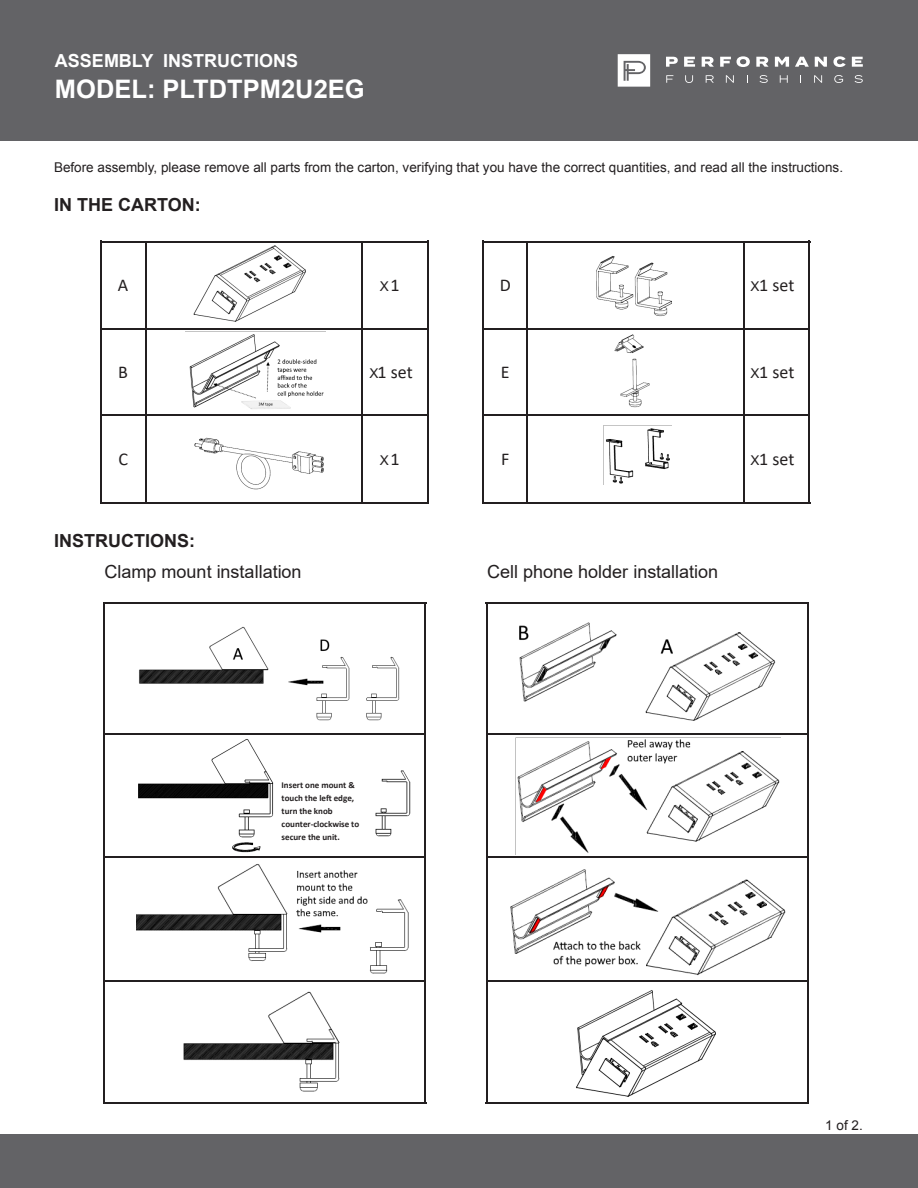
<style>
.page{position:relative;width:918px;height:1188px;background:#fff}
.page>*{position:absolute;margin:0;border:0;box-sizing:border-box;transform-origin:0 0}
.t1{font:700 25.5px "Arial";color:#fff}
.t2{font:18px "Arial";color:#231f20}
.t3{font:700 18px "Arial";color:#231f20}
.t4{font:18px "Calibri";color:#231f20}
.t5{font:700 18px "Arial";color:#fff}
.t6{font:16.5px "Arial";color:#231f20}
.t7{font:13.5px "Arial";color:#231f20}
.t8{font:700 9px/13px "Calibri";color:#231f20}
</style>
<div class="page">
<hr style="left:100px;top:241px;width:1px;height:261px;background:#231f20">
<hr style="left:145px;top:242px;width:1px;height:260px;background:#231f20">
<hr style="left:362px;top:242px;width:1px;height:260px;background:#231f20">
<hr style="left:427px;top:241px;width:1px;height:261px;background:#231f20">
<hr style="left:100px;top:241px;width:46px;height:1px;background:#231f20">
<hr style="left:101px;top:328px;width:45px;height:2px;background:#231f20">
<hr style="left:146px;top:241px;width:216px;height:1px;background:#231f20">
<hr style="left:146px;top:328px;width:216px;height:2px;background:#231f20">
<hr style="left:362px;top:241px;width:66px;height:1px;background:#231f20">
<hr style="left:362px;top:328px;width:65px;height:2px;background:#231f20">
<hr style="left:101px;top:415px;width:45px;height:1px;background:#231f20">
<hr style="left:146px;top:415px;width:216px;height:1px;background:#231f20">
<hr style="left:362px;top:415px;width:65px;height:1px;background:#231f20">
<hr style="left:100px;top:502px;width:46px;height:1px;background:#231f20">
<hr style="left:146px;top:502px;width:216px;height:1px;background:#231f20">
<hr style="left:362px;top:502px;width:66px;height:1px;background:#231f20">
<hr style="left:483px;top:241px;width:1px;height:261px;background:#231f20">
<hr style="left:527px;top:242px;width:1px;height:260px;background:#231f20">
<hr style="left:743px;top:242px;width:2px;height:260px;background:#231f20">
<hr style="left:809px;top:241px;width:1px;height:261px;background:#231f20">
<hr style="left:483px;top:241px;width:44px;height:1px;background:#231f20">
<hr style="left:484px;top:328px;width:43px;height:2px;background:#231f20">
<hr style="left:527px;top:241px;width:217px;height:1px;background:#231f20">
<hr style="left:527px;top:328px;width:217px;height:2px;background:#231f20">
<hr style="left:744px;top:241px;width:66px;height:1px;background:#231f20">
<hr style="left:744px;top:328px;width:65px;height:2px;background:#231f20">
<hr style="left:484px;top:415px;width:43px;height:1px;background:#231f20">
<hr style="left:527px;top:415px;width:217px;height:1px;background:#231f20">
<hr style="left:744px;top:415px;width:65px;height:1px;background:#231f20">
<hr style="left:483px;top:502px;width:44px;height:1px;background:#231f20">
<hr style="left:527px;top:502px;width:217px;height:1px;background:#231f20">
<hr style="left:744px;top:502px;width:66px;height:1px;background:#231f20">
<img style="left:193px;top:245px;width:113px;height:77px">
<img style="left:194px;top:437px;width:130px;height:53px">
<img style="left:596px;top:256px;width:76px;height:60px">
<img style="left:614px;top:334px;width:36px;height:73px">
<hr style="left:103px;top:602px;width:2px;height:501px;background:#231f20">
<hr style="left:425px;top:602px;width:1px;height:501px;background:#231f20">
<hr style="left:103px;top:602px;width:323px;height:2px;background:#231f20">
<hr style="left:105px;top:733px;width:320px;height:2px;background:#231f20">
<hr style="left:105px;top:857px;width:320px;height:1px;background:#231f20">
<hr style="left:105px;top:980px;width:320px;height:2px;background:#231f20">
<hr style="left:103px;top:1102px;width:323px;height:2px;background:#231f20">
<img style="left:139px;top:626px;width:261px;height:95px">
<img style="left:136px;top:864px;width:272px;height:110px">
<img style="left:183px;top:991px;width:157px;height:101px">
<hr style="left:486px;top:602px;width:1px;height:501px;background:#231f20">
<hr style="left:807px;top:602px;width:2px;height:501px;background:#231f20">
<hr style="left:486px;top:602px;width:323px;height:2px;background:#231f20">
<hr style="left:487px;top:733px;width:320px;height:2px;background:#231f20">
<hr style="left:487px;top:857px;width:320px;height:1px;background:#231f20">
<hr style="left:487px;top:980px;width:320px;height:2px;background:#231f20">
<hr style="left:486px;top:1102px;width:323px;height:2px;background:#231f20">
<img style="left:519px;top:622px;width:257px;height:99px">
<img style="left:186px;top:331px;width:140px;height:78px">
<img style="left:516px;top:737px;width:265px;height:116px">
<img style="left:510px;top:869px;width:276px;height:107px">
<img style="left:576px;top:990px;width:140px;height:107px">
<img style="left:138px;top:739px;width:273px;height:114px">
<img style="left:606px;top:428px;width:64px;height:56px">
<div style="left:0;top:0;width:918px;height:140px;background:#636366"></div>
<div style="left:0;top:1134px;width:918px;height:54px;background:#636366"></div>
<svg style="left:666px;top:57px;width:12px;height:10px"></svg>
<svg style="left:684px;top:57px;width:11px;height:10px"></svg>
<svg style="left:702px;top:57px;width:12px;height:10px"></svg>
<svg style="left:720px;top:57px;width:11px;height:10px"></svg>
<svg style="left:737px;top:56px;width:13px;height:11px"></svg>
<svg style="left:756px;top:57px;width:13px;height:10px"></svg>
<svg style="left:775px;top:57px;width:14px;height:10px"></svg>
<svg style="left:795px;top:57px;width:14px;height:10px"></svg>
<svg style="left:815px;top:57px;width:12px;height:10px"></svg>
<svg style="left:833px;top:56px;width:13px;height:11px"></svg>
<svg style="left:852px;top:57px;width:11px;height:10px"></svg>
<svg style="left:666px;top:75px;width:7px;height:8px"></svg>
<svg style="left:685px;top:75px;width:8px;height:8px"></svg>
<svg style="left:706px;top:75px;width:8px;height:8px"></svg>
<svg style="left:726px;top:75px;width:8px;height:8px"></svg>
<svg style="left:760px;top:75px;width:8px;height:8px"></svg>
<svg style="left:780px;top:75px;width:8px;height:8px"></svg>
<svg style="left:814px;top:75px;width:8px;height:8px"></svg>
<svg style="left:834px;top:75px;width:9px;height:8px"></svg>
<svg style="left:855px;top:75px;width:8px;height:8px"></svg>
<svg style="left:618px;top:54px;width:32px;height:33px"></svg>
<p class="t5" style="left:55px;top:49px;width:245px">ASSEMBLY INSTRUCTIONS</p>
<p class="t1" style="left:55px;top:72px;width:311px">MODEL: PLTDTPM2U2EG</p>
<p class="t6" style="left:82px;top:153px;width:638px">Thank you for purchasing the Desk Mount Power from Performance Office Furnishings.</p>
<p class="t7" style="left:54px;top:158px;width:791px">Before assembly, please remove all parts from the carton, verifying that you have the correct quantities, and read all the instructions.</p>
<p class="t3" style="left:54px;top:193px;width:148px">IN THE CARTON:</p>
<p class="t4" style="left:118px;top:273px;width:12px">A</p>
<p class="t4" style="left:390px;top:273px;width:11px">1</p>
<p class="t4" style="left:500px;top:273px;width:13px">D</p>
<p class="t4" style="left:759px;top:273px;width:37px">1 set</p>
<p class="t7" style="left:380px;top:278px;width:11px">X</p>
<p class="t7" style="left:751px;top:278px;width:11px">X</p>
<p class="t4" style="left:118px;top:360px;width:11px">B</p>
<p class="t4" style="left:377px;top:360px;width:37px">1 set</p>
<p class="t4" style="left:501px;top:360px;width:10px">E</p>
<p class="t4" style="left:759px;top:360px;width:37px">1 set</p>
<p class="t7" style="left:369px;top:365px;width:11px">X</p>
<p class="t7" style="left:751px;top:365px;width:11px">X</p>
<p class="t4" style="left:118px;top:447px;width:11px">C</p>
<p class="t4" style="left:390px;top:447px;width:11px">1</p>
<p class="t4" style="left:501px;top:447px;width:10px">F</p>
<p class="t4" style="left:759px;top:447px;width:37px">1 set</p>
<p class="t7" style="left:380px;top:452px;width:11px">X</p>
<p class="t7" style="left:751px;top:452px;width:11px">X</p>
<p class="t3" style="left:54px;top:529px;width:142px">INSTRUCTIONS:</p>
<p class="t2" style="left:105px;top:559px;width:199px">Clamp mount installation</p>
<p class="t2" style="left:487px;top:559px;width:233px">Cell phone holder installation</p>
<p class="t8" style="left:282px;top:778px;width:79px">Insert one mount &amp; touch the left edge, turn the knob counter-clockwise to secure the unit.</p>
<p class="t7" style="left:825px;top:1117px;width:39px">1 of 2.</p>
</div>
